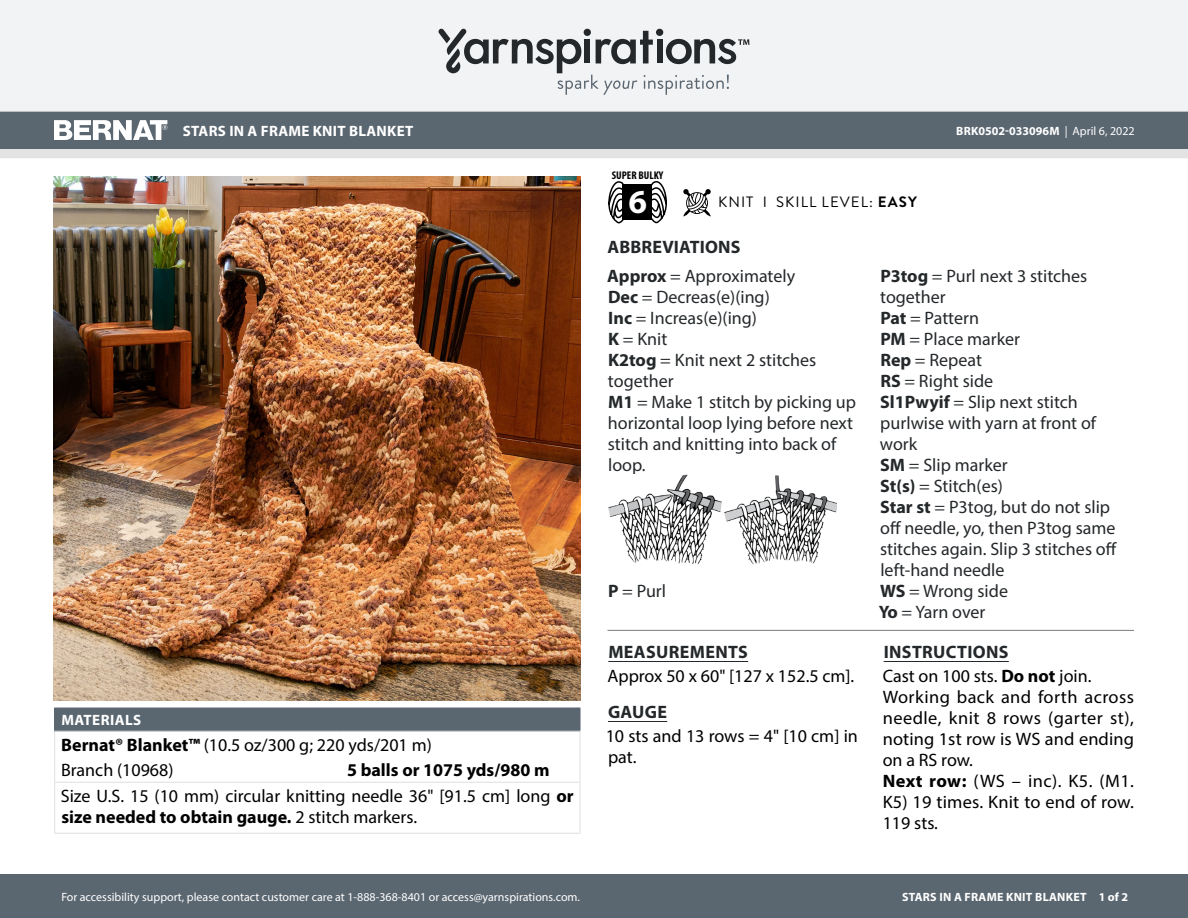
<style>
.page{position:relative;width:1188px;height:918px;background:#fff}
.page>*{position:absolute;margin:0;border:0;box-sizing:border-box;transform-origin:0 0}
.t1{font:700 33.6px "Myriad Pro";color:#fff}
.Abbreviations_-_With{font:18px/21px "Myriad Pro";color:#24282a}
.Body_-__Auto_Style_w{font:18px/21px "Myriad Pro";letter-spacing:.005em;color:#000;text-align:justify}
.Materials_-_Needle{font:18px/21px "Myriad Pro";color:#000}
.Body_-_HEADERS_-_Und{font:700 18px "Myriad Pro";letter-spacing:.02em;color:#24282a}
.Materials_-_Brand{font:18px "Myriad Pro";color:#000}
.Body_-_NO_Automatic{font:18px/21px "Myriad Pro";color:#000}
.Material_-__Colors_i{font:700 18px "Myriad Pro";color:#000}
.Material_-__Colors_i-2{font:18px "Myriad Pro";color:#000}
.Materials_-__Header{font:700 15px "Myriad Pro";letter-spacing:.02em;color:#fff}
.Type_of_pattern___Sk{font:15px "Brandon Grotesque";letter-spacing:.07em;color:#000}
.t2{font:12px "Myriad Pro";color:#fff}
.t3{font:700 12px "Myriad Pro";letter-spacing:.02em;color:#fff}
.t4{font:700 12px "Myriad Pro";color:#fff}
.t5{font:700 condensed 11.25px "Myriad Pro";color:#000}
.s1{font-weight:700}
.s2{font-weight:400}
</style>
<div class="page">
<div style="left:0;top:875px;width:1188px;height:43px;background:#5a6670"></div>
<div style="left:0;top:149px;width:1188px;height:9px;background:#e4e3e3"></div>
<div style="left:0;top:111px;width:1188px;height:38px;background:#5a6670"></div>
<div style="left:0;top:0;width:1188px;height:112px;background:#f2f3f4"></div>
<svg style="left:438px;top:29px;width:311px;height:66px"></svg>
<svg style="left:683px;top:189px;width:28px;height:28px"></svg>
<svg style="left:608px;top:181px;width:16px;height:42px"></svg>
<svg style="left:651px;top:181px;width:16px;height:42px"></svg>
<div style="left:622px;top:184px;width:30px;height:36px;background:#000"></div>
<svg style="left:54px;top:120px;width:113px;height:20px"></svg>
<img style="left:54px;top:177px;width:527px;height:523px">
<hr style="left:608px;top:661px;width:140px;height:1px;background:#24282a">
<hr style="left:608px;top:721px;width:59px;height:1px;background:#24282a">
<hr style="left:884px;top:661px;width:125px;height:1px;background:#24282a">
<hr style="left:608px;top:630px;width:526px;height:1px;background:#7d7d7d">
<img style="left:608px;top:475px;width:229px;height:89px">
<div style="left:55px;top:708px;width:525px;height:23px;background:#5a6670"></div>
<svg style="left:580px;top:708px;width:1px;height:23px"></svg>
<hr style="left:54px;top:731px;width:287px;height:1px;background:#e4e3e3">
<hr style="left:341px;top:731px;width:240px;height:1px;background:#e4e3e3">
<hr style="left:579px;top:732px;width:2px;height:25px;background:#e4e3e3">
<svg style="left:54px;top:708px;width:1px;height:74px"></svg>
<hr style="left:579px;top:757px;width:2px;height:25px;background:#e4e3e3">
<hr style="left:54px;top:783px;width:1px;height:50px;background:#e4e3e3">
<hr style="left:54px;top:782px;width:287px;height:1px;background:#e4e3e3">
<hr style="left:341px;top:782px;width:240px;height:1px;background:#e4e3e3">
<hr style="left:579px;top:783px;width:2px;height:50px;background:#e4e3e3">
<hr style="left:54px;top:833px;width:287px;height:1px;background:#e4e3e3">
<hr style="left:341px;top:833px;width:240px;height:1px;background:#e4e3e3">
<p class="Materials_-__Header" style="left:183px;top:121px;width:232px">STARS IN A FRAME KNIT BLANKET</p>
<p class="Materials_-__Header" style="left:61px;top:710px;width:81px">MATERIALS</p>
<p class="Materials_-_Brand" style="left:61px;top:734px;width:372px"><span class="s1">Bernat® Blanket™</span> (10.5 oz/300 g; 220 yds/201 m)</p>
<p class="Material_-__Colors_i-2" style="left:61px;top:759px;width:114px">Branch (10968)</p>
<p class="Material_-__Colors_i" style="left:347px;top:758px;width:204px">5 balls or 1075 yds/980 m</p>
<p class="Materials_-_Needle" style="left:61px;top:785px;width:514px">Size U.S. 15 (10 mm) circular knitting needle 36" [91.5 cm] long <span class="s1">or size needed to obtain gauge.</span> 2 stitch markers.</p>
<p class="t2" style="left:61px;top:889px;width:520px">For accessibility support, please contact customer care at 1-888-368-8401 or access@yarnspirations.com.</p>
<p class="t5" style="left:612px;top:168px;width:53px">SUPER BULKY</p>
<h1 class="t1" style="left:629px;top:180px;width:20px">6</h1>
<p class="Type_of_pattern___Sk" style="left:718px;top:192px;width:200px">KNIT I SKILL LEVEL: <span class="s1">EASY</span></p>
<p class="Body_-_HEADERS_-_Und" style="left:608px;top:235px;width:135px">ABBREVIATIONS</p>
<p class="t4" style="left:956px;top:123px;width:180px">BRK0502-033096M <span class="s2">| April 6, 2022</span></p>
<p class="Abbreviations_-_With" style="left:607px;top:265px;width:189px"><span class="s1">Approx</span> = Approximately</p>
<p class="Abbreviations_-_With" style="left:608px;top:286px;width:163px"><span class="s1">Dec</span> = Decreas(e)(ing)</p>
<p class="Abbreviations_-_With" style="left:608px;top:307px;width:150px"><span class="s1">Inc</span> = Increas(e)(ing)</p>
<p class="Abbreviations_-_With" style="left:608px;top:328px;width:61px"><span class="s1">K</span> = Knit</p>
<p class="Abbreviations_-_With" style="left:608px;top:349px;width:210px"><span class="s1">K2tog</span> = Knit next 2 stitches together</p>
<p class="Abbreviations_-_With" style="left:608px;top:391px;width:250px"><span class="s1">M1</span> = Make 1 stitch by picking up horizontal loop lying before next stitch and knitting into back of loop.</p>
<p class="Abbreviations_-_With" style="left:608px;top:580px;width:60px"><span class="s1">P</span> = Purl</p>
<p class="Body_-_HEADERS_-_Und" style="left:608px;top:641px;width:141px">MEASUREMENTS</p>
<p class="Body_-__Auto_Style_w" style="left:608px;top:666px;width:248px">Approx 50 x 60" [127 x 152.5 cm].</p>
<p class="Body_-_HEADERS_-_Und" style="left:608px;top:701px;width:61px">GAUGE</p>
<p class="Body_-_NO_Automatic" style="left:606px;top:726px;width:254px">10 sts and 13 rows = 4" [10 cm] in pat.</p>
<p class="Abbreviations_-_With" style="left:880px;top:265px;width:209px"><span class="s1">P3tog</span> = Purl next 3 stitches together</p>
<p class="Abbreviations_-_With" style="left:880px;top:307px;width:100px"><span class="s1">Pat</span> = Pattern</p>
<p class="Abbreviations_-_With" style="left:880px;top:328px;width:141px"><span class="s1">PM</span> = Place marker</p>
<p class="Abbreviations_-_With" style="left:880px;top:349px;width:103px"><span class="s1">Rep</span> = Repeat</p>
<p class="Abbreviations_-_With" style="left:880px;top:370px;width:114px"><span class="s1">RS</span> = Right side</p>
<p class="Abbreviations_-_With" style="left:880px;top:391px;width:218px"><span class="s1">Sl1Pwyif</span> = Slip next stitch purlwise with yarn at front of work</p>
<p class="Abbreviations_-_With" style="left:880px;top:454px;width:129px"><span class="s1">SM</span> = Slip marker</p>
<p class="Abbreviations_-_With" style="left:880px;top:475px;width:124px"><span class="s1">St(s)</span> = Stitch(es)</p>
<p class="Abbreviations_-_With" style="left:880px;top:496px;width:238px"><span class="s1">Star st</span> = P3tog, but do not slip off needle, yo, then P3tog same stitches again. Slip 3 stitches off left-hand needle</p>
<p class="Abbreviations_-_With" style="left:880px;top:580px;width:129px"><span class="s1">WS</span> = Wrong side</p>
<p class="Abbreviations_-_With" style="left:879px;top:601px;width:108px"><span class="s1">Yo</span> = Yarn over</p>
<p class="Body_-_HEADERS_-_Und" style="left:884px;top:641px;width:126px">INSTRUCTIONS</p>
<p class="Body_-__Auto_Style_w" style="left:883px;top:666px;width:210px">Cast on 100 sts. <span class="s1">Do not</span> join.</p>
<p class="Body_-__Auto_Style_w" style="left:883px;top:687px;width:253px">Working back and forth across needle, knit 8 rows (garter st), noting 1st row is WS and ending on a RS row.</p>
<p class="Body_-__Auto_Style_w" style="left:883px;top:771px;width:253px"><span class="s1">Next row:</span> (WS – inc). K5. (M1.<br>K5) 19 times. Knit to end of row.<br>119 sts.</p>
<p class="t3" style="left:902px;top:889px;width:227px">STARS IN A FRAME KNIT BLANKET 1 of 2</p>
</div>
